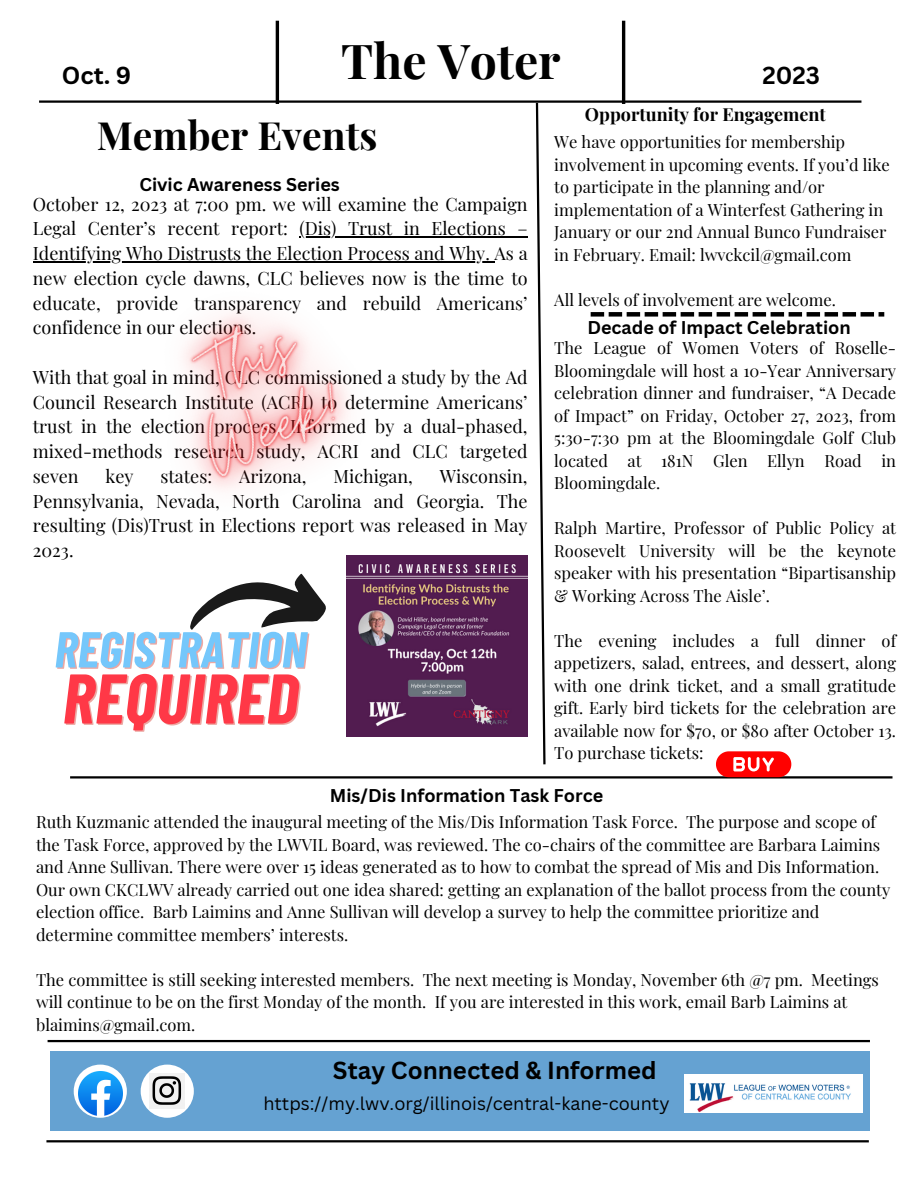
<style>
.page{position:relative;width:918px;height:1188px;background:#fff}
.page>*{position:absolute;margin:0;border:0;box-sizing:border-box;transform-origin:0 0}
.t1{font:italic 700 70.2px "Barlow Condensed";color:#ff3847}
.t2{font:italic 700 50.4px "Barlow Condensed";color:#75c7fb}
.t3{font:700 48.15px "Playfair Display";color:#000}
.t4{font:700 39px "Playfair Display";color:#000}
.t5{font:700 24px "Canva Sans";color:#000}
.t6{font:18px/24.8px "Playfair Display";color:#000;text-align:justify}
.t7{font:700 18px "Canva Sans";color:#000}
.t8{font:18px "Canva Sans";color:#000}
.t9{font:700 18px "Playfair Display";color:#000}
.t10{font:16.5px/22.5px "Playfair Display";color:#000;text-align:justify}
</style>
<div class="page">
<hr style="left:39px;top:100px;width:822px;height:3px;background:#000">
<svg style="left:535px;top:102px;width:12px;height:663px"></svg>
<hr style="left:48px;top:1040px;width:822px;height:2px;background:#000">
<hr style="left:46px;top:1140px;width:823px;height:2px;background:#000">
<hr style="left:70px;top:776px;width:823px;height:3px;background:#000">
<div style="left:50px;top:1051px;width:819px;height:80px;background:#65a2d2"></div>
<svg style="left:74px;top:1065px;width:53px;height:53px"></svg>
<img style="left:79px;top:1071px;width:43px;height:44px">
<div style="left:141px;top:1065px;width:53px;height:53px;background:#fff;border-radius:50%"></div>
<img style="left:150px;top:1074px;width:35px;height:35px">
<img style="left:685px;top:1074px;width:177px;height:38px">
<hr style="left:276px;top:21px;width:3px;height:83px;background:#000">
<hr style="left:622px;top:21px;width:3px;height:83px;background:#000">
<svg style="left:591px;top:312px;width:293px;height:5px"></svg>
<img style="left:347px;top:556px;width:181px;height:181px">
<svg style="left:716px;top:751px;width:75px;height:26px"></svg>
<hr style="left:300px;top:236px;width:228px;height:2px;background:#000">
<img style="left:33px;top:236px;width:481px;height:419px">
<p class="t5" style="left:62px;top:59px;width:71px">Oct. 9</p>
<p class="t3" style="left:341px;top:27px;width:221px">The Voter</p>
<p class="t5" style="left:762px;top:59px;width:59px">2023</p>
<p class="t4" style="left:97px;top:108px;width:282px">Member Events</p>
<p class="t7" style="left:139px;top:171px;width:202px">Civic Awareness Series</p>
<p class="t6" style="left:33px;top:191px;width:496px">October 12, 2023 at 7:00 pm. we will examine the Campaign Legal Center’s recent report: (Dis) Trust in Elections – Identifying Who Distrusts the Election Process and Why. As a new election cycle dawns, CLC believes now is the time to educate, provide transparency and rebuild Americans’ confidence in our elections.</p>
<p class="t6" style="left:33px;top:364px;width:496px">With that goal in mind, CLC commissioned a study by the Ad Council Research Institute (ACRI) to determine Americans’ trust in the election process. Informed by a dual-phased, mixed-methods research study, ACRI and CLC targeted seven</p>
<p class="t6" style="left:106px;top:463px;width:30px">key</p>
<p class="t6" style="left:161px;top:463px;width:53px">states:</p>
<p class="t6" style="left:239px;top:463px;width:69px">Arizona,</p>
<p class="t6" style="left:334px;top:463px;width:81px">Michigan,</p>
<p class="t6" style="left:33px;top:463px;width:496px;text-indent:407px">Wisconsin, Pennsylvania, Nevada, North Carolina and Georgia. The resulting (Dis)Trust in Elections report was released in May 2023.</p>
<p class="t2" style="left:54px;top:617px;width:254px">REGISTRATION</p>
<p class="t1" style="left:63px;top:653px;width:237px">REQUIRED</p>
<p class="t9" style="left:585px;top:101px;width:242px">Opportunity for Engagement</p>
<p class="t10" style="left:554px;top:130px;width:337px;text-align:left">We have opportunities for membership involvement in upcoming events. If you’d like to participate in the planning and/or implementation of a Winterfest Gathering in January or our 2nd Annual Bunco Fundraiser in February. Email: lwvckcil@gmail.com</p>
<p class="t10" style="left:554px;top:288px;width:283px">All levels of involvement are welcome.</p>
<p class="t7" style="left:587px;top:315px;width:265px">Decade of Impact Celebration</p>
<p class="t10" style="left:554px;top:336px;width:343px">The League of Women Voters of Roselle-Bloomingdale will host a 10-Year Anniversary celebration dinner and fundraiser, “A Decade of Impact” on Friday, October 27, 2023, from 5:30-7:30 pm at the Bloomingdale Golf Club located at 181N Glen Ellyn Road in Bloomingdale.</p>
<p class="t10" style="left:554px;top:516px;width:343px">Ralph Martire, Professor of Public Policy at Roosevelt University will be the keynote speaker with his presentation “Bipartisanship &amp; Working Across The Aisle’.</p>
<p class="t10" style="left:554px;top:628px;width:343px">The evening includes a full dinner of appetizers, salad, entrees, and dessert, along with one drink ticket, and a small gratitude gift. Early bird tickets for the celebration are available now for $70, or $80 after October 13.<br>To purchase tickets:</p>
<p class="t7" style="left:330px;top:783px;width:275px">Mis/Dis Information Task Force</p>
<p class="t10" style="left:36px;top:810px;width:856px;text-align:left">Ruth Kuzmanic attended the inaugural meeting of the Mis/Dis Information Task Force. The purpose and scope of the Task Force, approved by the LWVIL Board, was reviewed. The co-chairs of the committee are Barbara Laimins and Anne Sullivan. There were over 15 ideas generated as to how to combat the spread of Mis and Dis Information.<br>Our own CKCLWV already carried out one idea shared: getting an explanation of the ballot process from the county election office. Barb Laimins and Anne Sullivan will develop a survey to help the committee prioritize and determine committee members’ interests.</p>
<p class="t10" style="left:36px;top:967px;width:844px;text-align:left">The committee is still seeking interested members. The next meeting is Monday, November 6th @7 pm. Meetings will continue to be on the first Monday of the month. If you are interested in this work, email Barb Laimins at blaimins@gmail.com.</p>
<p class="t5" style="left:333px;top:1053px;width:325px">Stay Connected &amp; Informed</p>
<p class="t8" style="left:263px;top:1091px;width:408px">https://my.lwv.org/illinois/central-kane-county</p>
</div>
